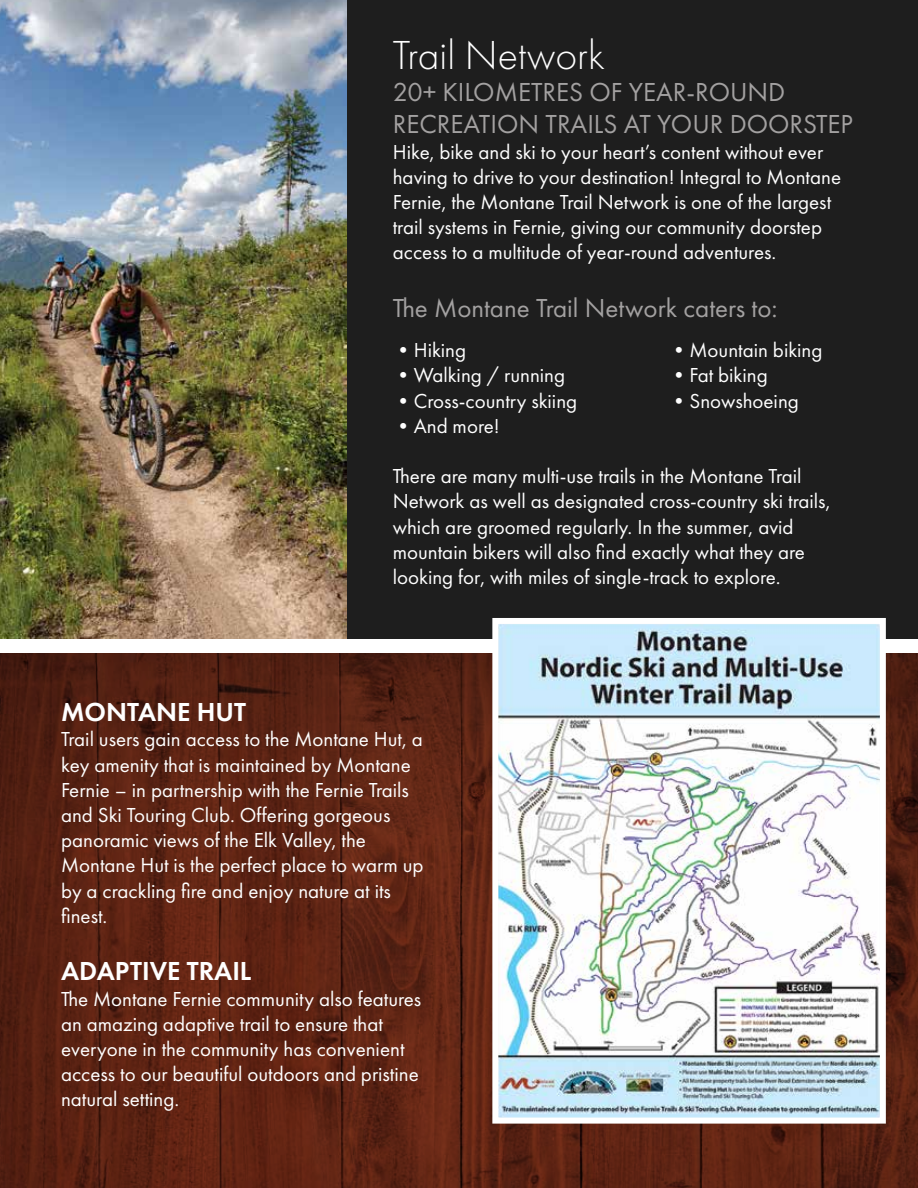
<style>
.page{position:relative;width:918px;height:1188px;background:#fff}
.page>*{position:absolute;margin:0;border:0;box-sizing:border-box;transform-origin:0 0}
.t1{font:300 42px "Futura PT";color:#fff}
.t2{font:27px/32.4px "Futura PT";color:#a3a1a1}
.t3{font:600 27px "Futura PT";color:#fff}
.t4{font:21px/25.2px "Futura PT";color:#fff}
</style>
<div class="page">
<div style="left:334px;top:0;width:584px;height:646px;background:#1e1e1e"></div>
<svg style="left:0;top:653px;width:918px;height:535px;background:#5a2212"></svg>
<img style="left:0;top:0;width:347px;height:639px">
<div style="left:0;top:639px;width:918px;height:14px;background:#fff"></div>
<img style="left:499px;top:625px;width:380px;height:492px">
<div style="left:492px;top:618px;width:394px;height:506px;border:6px solid #fff"></div>
<h1 class="t1" style="left:393px;top:31px;width:214px">Trail Network</h1>
<p class="t2" style="left:393px;top:76px;width:462px">20+ KILOMETRES OF YEAR-ROUND<br>RECREATION TRAILS AT YOUR DOORSTEP</p>
<p class="t4" style="left:393px;top:139px;width:450px">Hike, bike and ski to your heart’s content without ever having to drive to your destination! Integral to Montane Fernie, the Montane Trail Network is one of the largest trail systems in Fernie, giving our community doorstep access to a multitude of year-round adventures.</p>
<p class="t2" style="left:393px;top:292px;width:386px">The Montane Trail Network caters to:</p>
<p class="t4" style="left:393px;top:337px;width:75px">•Hiking</p>
<p class="t4" style="left:669px;top:337px;width:156px">•Mountain biking</p>
<p class="t4" style="left:393px;top:363px;width:174px">•Walking / running</p>
<p class="t4" style="left:669px;top:363px;width:101px">•Fat biking</p>
<p class="t4" style="left:393px;top:388px;width:186px">•Cross-country skiing</p>
<p class="t4" style="left:669px;top:388px;width:132px">•Snowshoeing</p>
<p class="t4" style="left:393px;top:413px;width:108px">•And more!</p>
<p class="t4" style="left:393px;top:463px;width:439px">There are many multi-use trails in the Montane Trail Network as well as designated cross-country ski trails, which are groomed regularly. In the summer, avid mountain bikers will also find exactly what they are looking for, with miles of single-track to explore.</p>
<p class="t3" style="left:61px;top:695px;width:187px">MONTANE HUT</p>
<p class="t4" style="left:61px;top:727px;width:364px">Trail users gain access to the Montane Hut, a key amenity that is maintained by Montane Fernie – in partnership with the Fernie Trails and Ski Touring Club. Offering gorgeous panoramic views of the Elk Valley, the Montane Hut is the perfect place to warm up by a crackling fire and enjoy nature at its finest.</p>
<p class="t3" style="left:61px;top:954px;width:192px">ADAPTIVE TRAIL</p>
<p class="t4" style="left:61px;top:986px;width:362px">The Montane Fernie community also features an amazing adaptive trail to ensure that everyone in the community has convenient access to our beautiful outdoors and pristine natural setting.</p>
</div>
